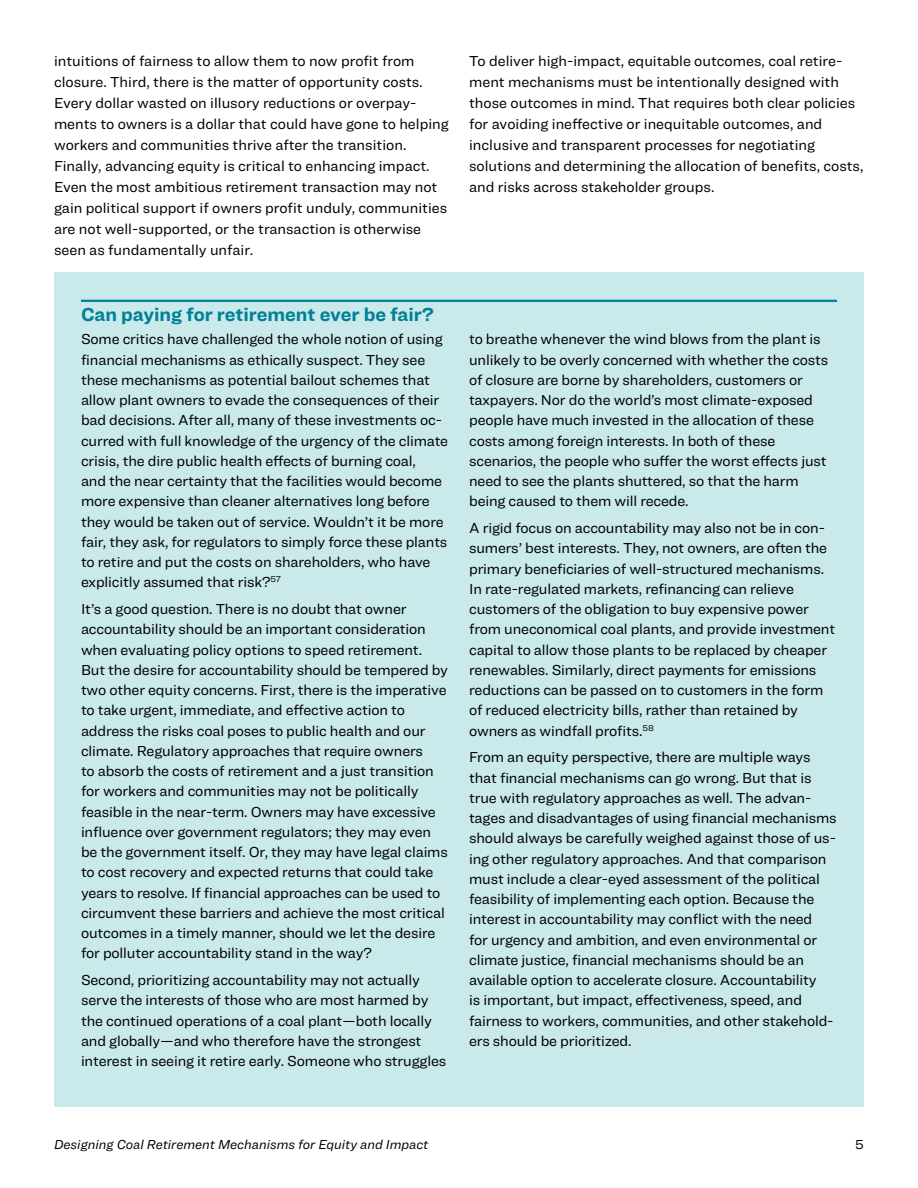
<style>
.page{position:relative;width:918px;height:1188px;background:#fff}
.page>*{position:absolute;margin:0;border:0;box-sizing:border-box;transform-origin:0 0}
.t1{font:700 19.5px "Ringside";color:#008195}
.t2{font:15px/20.2px "Ringside";letter-spacing:-.01em;color:#000}
.t3{font:italic 13.5px "Ringside";color:#000}
.t4{font:13.5px "Ringside";color:#000}
</style>
<div class="page">
<div style="left:54px;top:273px;width:810px;height:834px;background:#c9e9eb"></div>
<hr style="left:81px;top:300px;width:756px;height:2px;background:#008195">
<p class="t2" style="left:54px;top:50px;width:396px;line-height:21px">intuitions of fairness to allow them to now profit from closure. Third, there is the matter of opportunity costs.<br>Every dollar wasted on illusory reductions or overpay&shy;ments to owners is a dollar that could have gone to helping workers and communities thrive after the transition.<br>Finally, advancing equity is critical to enhancing impact.<br>Even the most ambitious retirement transaction may not gain political support if owners profit unduly, communities are not well-supported, or the transaction is otherwise seen as fundamentally unfair.</p>
<p class="t2" style="left:469px;top:50px;width:396px;line-height:21px">To deliver high-impact, equitable outcomes, coal retire&shy;ment mechanisms must be intentionally designed with those outcomes in mind. That requires both clear policies for avoiding ineffective or inequitable outcomes, and inclusive and transparent processes for negotiating solutions and determining the allocation of benefits, costs, and risks across stakeholder groups.</p>
<h1 class="t1" style="left:81px;top:300px;width:354px">Can paying for retirement ever be fair?</h1>
<p class="t2" style="left:81px;top:329px;width:369px">Some critics have challenged the whole notion of using financial mechanisms as ethically suspect. They see these mechanisms as potential bailout schemes that allow plant owners to evade the consequences of their bad decisions. After all, many of these investments oc&shy;curred with full knowledge of the urgency of the climate crisis, the dire public health effects of burning coal,<br>and the near certainty that the facilities would become more expensive than cleaner alternatives long before they would be taken out of service. Wouldn’t it be more fair, they ask, for regulators to simply force these plants to retire and put the costs on shareholders, who have explicitly assumed that risk?<sup>57</sup></p>
<p class="t2" style="left:81px;top:599px;width:369px">It’s a good question. There is no doubt that owner accountability should be an important consideration when evaluating policy options to speed retirement.<br>But the desire for accountability should be tempered by two other equity concerns. First, there is the imperative to take urgent, immediate, and effective action to address the risks coal poses to public health and our climate. Regulatory approaches that require owners<br>to absorb the costs of retirement and a just transition for workers and communities may not be politically feasible in the near-term. Owners may have excessive influence over government regulators; they may even be the government itself. Or, they may have legal claims to cost recovery and expected returns that could take years to resolve. If financial approaches can be used to circumvent these barriers and achieve the most critical outcomes in a timely manner, should we let the desire for polluter accountability stand in the way?</p>
<p class="t2" style="left:81px;top:970px;width:367px">Second, prioritizing accountability may not actually serve the interests of those who are most harmed by the continued operations of a coal plant—both locally and globally—and who therefore have the strongest interest in seeing it retire early. Someone who struggles</p>
<p class="t2" style="left:469px;top:329px;width:361px">to breathe whenever the wind blows from the plant is unlikely to be overly concerned with whether the costs of closure are borne by shareholders, customers or taxpayers. Nor do the world’s most climate-exposed people have much invested in the allocation of these costs among foreign interests. In both of these scenarios, the people who suffer the worst effects just need to see the plants shuttered, so that the harm being caused to them will recede.</p>
<p class="t2" style="left:469px;top:518px;width:368px">A rigid focus on accountability may also not be in con&shy;sumers’ best interests. They, not owners, are often the primary beneficiaries of well-structured mechanisms.<br>In rate-regulated markets, refinancing can relieve customers of the obligation to buy expensive power from uneconomical coal plants, and provide investment capital to allow those plants to be replaced by cheaper renewables. Similarly, direct payments for emissions reductions can be passed on to customers in the form of reduced electricity bills, rather than retained by owners as windfall profits.<sup>58</sup></p>
<p class="t2" style="left:469px;top:747px;width:369px">From an equity perspective, there are multiple ways that financial mechanisms can go wrong. But that is true with regulatory approaches as well. The advan&shy;tages and disadvantages of using financial mechanisms should always be carefully weighed against those of us&shy;ing other regulatory approaches. And that comparison must include a clear-eyed assessment of the political feasibility of implementing each option. Because the interest in accountability may conflict with the need<br>for urgency and ambition, and even environmental or climate justice, financial mechanisms should be an available option to accelerate closure. Accountability<br>is important, but impact, effectiveness, speed, and fairness to workers, communities, and other stakehold&shy;ers should be prioritized.</p>
<p class="t3" style="left:54px;top:1135px;width:376px">Designing Coal Retirement Mechanisms for Equity and Impact</p>
<p class="t4" style="left:855px;top:1135px;width:10px">5</p>
</div>
